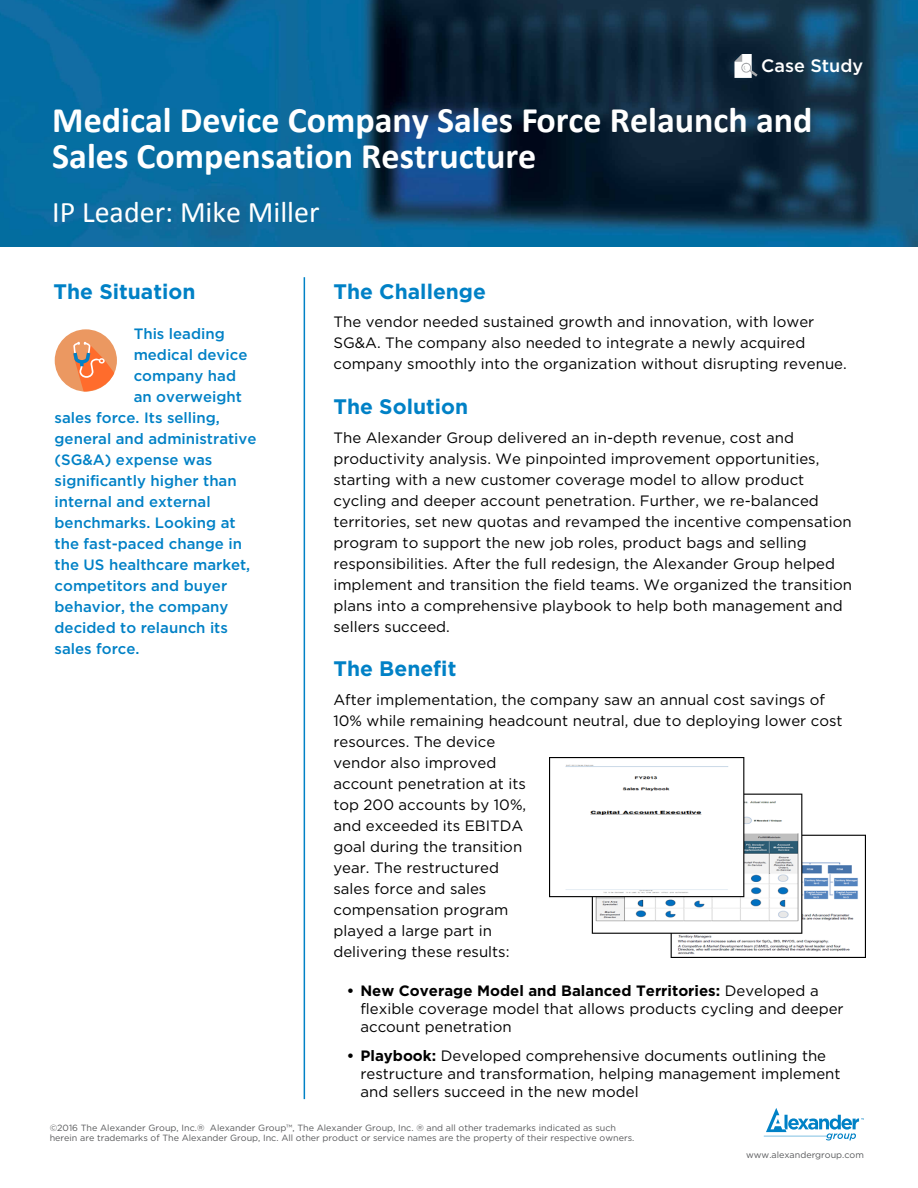
<style>
.page{position:relative;width:918px;height:1188px;background:#fff}
.page>*{position:absolute;margin:0;border:0;box-sizing:border-box;transform-origin:0 0}
.t1{font:700 36px/36px "Calibri";color:#fff}
.t2{font:30px "Calibri";color:#fff}
.t3{font:700 21px "Gotham";color:#0081c6}
.t4{font:500 18px "Gotham";color:#fff}
.t5{font:15px/21px "Gotham";color:#000}
.t6{font:500 15px "Gotham";color:#0081c6}
.t7{font:9px/10.5px "Gotham";color:#58595b}
.s1{font-weight:700}
</style>
<div class="page">
<svg style="left:764px;top:1108px;width:100px;height:32px"></svg>
<img style="left:0;top:0;width:918px;height:246px">
<hr style="left:304px;top:277px;width:1px;height:822px;background:#0081c6">
<svg style="left:734px;top:54px;width:24px;height:24px"></svg>
<div style="left:55px;top:329px;width:62px;height:63px;background:#eb9861;border-radius:50%"></div>
<svg style="left:73px;top:342px;width:41px;height:50px"></svg>
<img style="left:550px;top:757px;width:315px;height:201px">
<p class="t4" style="left:761px;top:56px;width:103px">Case Study</p>
<h1 class="t1" style="left:52px;top:102px;width:762px">Medical Device Company Sales Force Relaunch and<br>Sales Compensation Restructure</h1>
<h2 class="t2" style="left:52px;top:193px;width:269px">IP Leader: Mike Miller</h2>
<h3 class="t3" style="left:54px;top:279px;width:143px">The Situation</h3>
<p class="t6" style="left:134px;top:325px;width:93px">This leading</p>
<p class="t6" style="left:134px;top:346px;width:115px">medical device</p>
<p class="t6" style="left:134px;top:367px;width:104px">company had</p>
<p class="t6" style="left:134px;top:388px;width:110px">an overweight</p>
<p class="t6" style="left:55px;top:409px;width:167px">sales force. Its selling,</p>
<p class="t6" style="left:55px;top:430px;width:203px">general and administrative</p>
<p class="t6" style="left:55px;top:451px;width:159px">(SG&amp;A) expense was</p>
<p class="t6" style="left:55px;top:472px;width:184px">significantly higher than</p>
<p class="t6" style="left:55px;top:493px;width:158px">internal and external</p>
<p class="t6" style="left:55px;top:514px;width:183px">benchmarks. Looking at</p>
<p class="t6" style="left:55px;top:535px;width:189px">the fast-paced change in</p>
<p class="t6" style="left:55px;top:556px;width:197px">the US healthcare market,</p>
<p class="t6" style="left:55px;top:577px;width:174px">competitors and buyer</p>
<p class="t6" style="left:55px;top:598px;width:175px">behavior, the company</p>
<p class="t6" style="left:55px;top:619px;width:175px">decided to relaunch its</p>
<p class="t6" style="left:55px;top:640px;width:87px">sales force.</p>
<h3 class="t3" style="left:333px;top:279px;width:154px">The Challenge</h3>
<p class="t5" style="left:333px;top:311px;width:515px">The vendor needed sustained growth and innovation, with lower<br>SG&amp;A. The company also needed to integrate a newly acquired company smoothly into the organization without disrupting revenue.</p>
<h3 class="t3" style="left:333px;top:395px;width:136px">The Solution</h3>
<p class="t5" style="left:333px;top:427px;width:520px">The Alexander Group delivered an in-depth revenue, cost and productivity analysis. We pinpointed improvement opportunities, starting with a new customer coverage model to allow product cycling and deeper account penetration. Further, we re-balanced territories, set new quotas and revamped the incentive compensation program to support the new job roles, product bags and selling responsibilities. After the full redesign, the Alexander Group helped implement and transition the field teams. We organized the transition plans into a comprehensive playbook to help both management and sellers succeed.</p>
<h3 class="t3" style="left:333px;top:657px;width:124px">The Benefit</h3>
<p class="t5" style="left:333px;top:689px;width:511px">After implementation, the company saw an annual cost savings of<br>10% while remaining headcount neutral, due to deploying lower cost resources. The device<br>vendor also improved<br>account penetration at its<br>top 200 accounts by 10%,<br>and exceeded its EBITDA<br>goal during the transition<br>year. The restructured<br>sales force and sales<br>compensation program<br>played a large part in<br>delivering these results:</p>
<p class="t5" style="left:360px;top:981px;width:485px;line-height:18px;text-indent:-14px"><span class="s1">• New Coverage Model and Balanced Territories:</span> Developed a flexible coverage model that allows products cycling and deeper account penetration</p>
<p class="t5" style="left:360px;top:1046px;width:482px;line-height:18px;text-indent:-14px"><span class="s1">• Playbook:</span> Developed comprehensive documents outlining the restructure and transformation, helping management implement and sellers succeed in the new model</p>
<p class="t7" style="left:50px;top:1122px;width:586px">©2016 The Alexander Group, Inc.® Alexander Group™, The Alexander Group, Inc. ® and all other trademarks indicated as such herein are trademarks of The Alexander Group, Inc. All other product or service names are the property of their respective owners.</p>
<p class="t7" style="left:746px;top:1150px;width:119px">www.alexandergroup.com</p>
</div>
